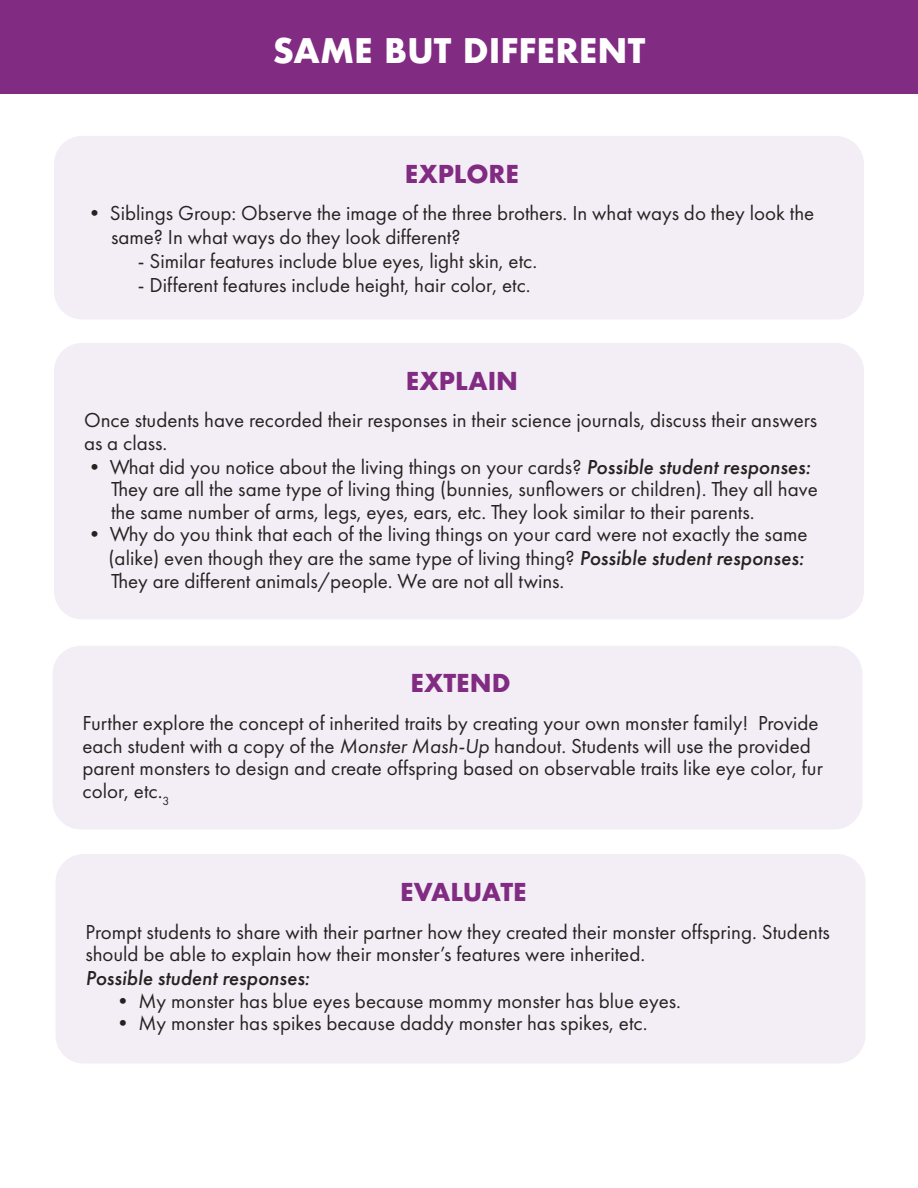
<style>
.page{position:relative;width:918px;height:1188px;background:#fff}
.page>*{position:absolute;margin:0;border:0;box-sizing:border-box;transform-origin:0 0}
.t1{font:700 33px "Futura";color:#fff}
.t2{font:700 24px "Futura";color:#812b83}
.t3{font:21px/22.5px "Futura PT";color:#272222}
.t4{font:italic 500 21px "Futura PT";color:#272222}
.s1{font-weight:500;font-style:italic}
.s2{font-style:italic}
</style>
<div class="page">
<div style="left:0;top:0;width:918px;height:94px;background:#812b83"></div>
<div style="left:54px;top:136px;width:810px;height:184px;background:#f3eef5;border-radius:28px"></div>
<div style="left:54px;top:343px;width:810px;height:276px;background:#f3eef5;border-radius:28px"></div>
<div style="left:53px;top:646px;width:810px;height:183px;background:#f3eef5;border-radius:28px"></div>
<div style="left:56px;top:854px;width:810px;height:210px;background:#f3eef5;border-radius:28px"></div>
<h1 class="t1" style="left:273px;top:27px;width:374px">SAME BUT DIFFERENT</h1>
<p class="t2" style="left:405px;top:156px;width:116px">EXPLORE</p>
<p class="t3" style="left:111px;top:201px;width:705px;line-height:24px;text-indent:-27px">• Siblings Group: Observe the image of the three brothers. In what ways do they look the same? In what ways do they look different?</p>
<p class="t3" style="left:138px;top:250px;width:401px">- Similar features include blue eyes, light skin, etc.</p>
<p class="t3" style="left:138px;top:274px;width:394px">- Different features include height, hair color, etc.</p>
<p class="t2" style="left:406px;top:363px;width:114px">EXPLAIN</p>
<p class="t3" style="left:84px;top:409px;width:735px">Once students have recorded their responses in their science journals, discuss their answers as a class.</p>
<p class="t3" style="left:111px;top:456px;width:708px;text-indent:-27px">• What did you notice about the living things on your cards? <span class="s1">Possible student responses:<br></span>They are all the same type of living thing (bunnies, sunflowers or children). They all have the same number of arms, legs, eyes, ears, etc. They look similar to their parents.</p>
<p class="t3" style="left:108px;top:523px;width:701px;line-height:23.2px;text-indent:-24px">• Why do you think that each of the living things on your card were not exactly the same (alike) even though they are the same type of living thing? <span class="s1">Possible student responses:<br></span>They are different animals/people. We are not all twins.</p>
<p class="t2" style="left:410px;top:666px;width:102px">EXTEND</p>
<p class="t3" style="left:82px;top:712px;width:742px">Further explore the concept of inherited traits by creating your own monster family! Provide each student with a copy of the <span class="s2">Monster Mash-Up</span> handout. Students will use the provided parent monsters to design and create offspring based on observable traits like eye color, fur color, etc.<sub>3</sub></p>
<p class="t2" style="left:400px;top:874px;width:128px">EVALUATE</p>
<p class="t3" style="left:86px;top:920px;width:746px">Prompt students to share with their partner how they created their monster offspring. Students should be able to explain how their monster’s features were inherited.</p>
<p class="t4" style="left:86px;top:965px;width:226px">Possible student responses:</p>
<p class="t3" style="left:113px;top:989px;width:570px">• My monster has blue eyes because mommy monster has blue eyes.</p>
<p class="t3" style="left:113px;top:1012px;width:537px">• My monster has spikes because daddy monster has spikes, etc.</p>
</div>
